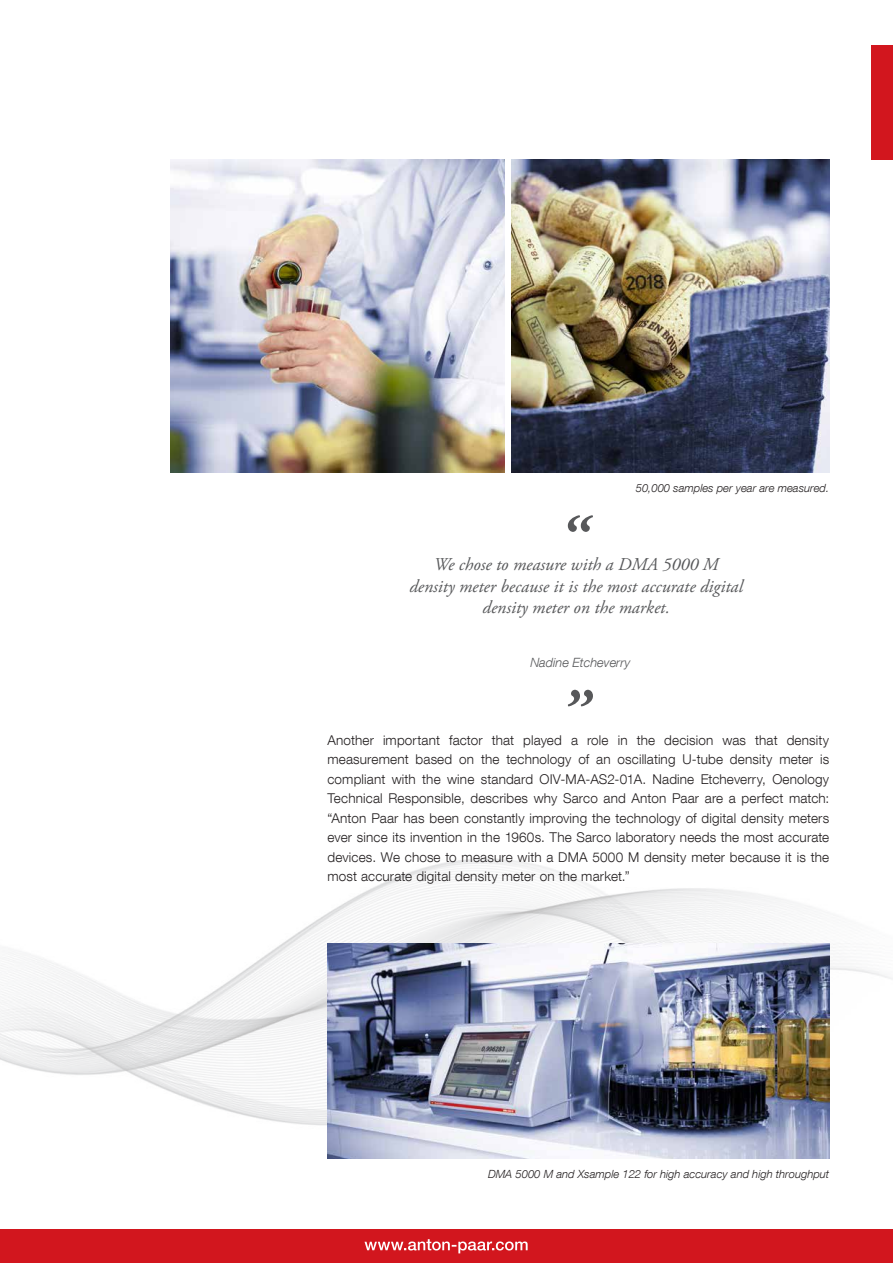
<style>
.page{position:relative;width:893px;height:1263px;background:#fff}
.page>*{position:absolute;margin:0;border:0;box-sizing:border-box;transform-origin:0 0}
.t1{font:italic 18px/21.6px "Adobe Garamond Pro";color:#57585a;text-align:center}
.t2{font:300 13.5px/19.5px "Helvetica Neue LT Com";letter-spacing:.01em;color:#231f20;text-align:justify}
.t3{font:italic 300 12.75px "Helvetica Neue LT Com";color:#57585a}
.t4{font:italic 300 11.25px "Helvetica Neue LT Com";color:#231f20}
</style>
<div class="page">
<div style="left:872px;top:45px;width:21px;height:114px;background:#d2161e"></div>
<img style="left:0;top:859px;width:893px;height:287px">
<svg style="left:568px;top:690px;width:25px;height:16px"></svg>
<svg style="left:568px;top:515px;width:25px;height:17px"></svg>
<img style="left:327px;top:944px;width:502px;height:214px">
<img style="left:170px;top:159px;width:335px;height:314px">
<img style="left:512px;top:159px;width:317px;height:314px">
<div style="left:0;top:1229px;width:893px;height:34px;background:#d2161e"></div>
<svg style="left:364px;top:1239px;width:164px;height:14px"></svg>
<p class="t4" style="left:636px;top:481px;width:195px">50,000 samples per year are measured.</p>
<h1 class="t1" style="left:409px;top:554px;width:335px">We chose to measure with a DMA 5000 M density meter because it is the most accurate digital density meter on the market.</h1>
<p class="t3" style="left:530px;top:654px;width:102px">Nadine Etcheverry</p>
<p class="t2" style="left:327px;top:730px;width:503px">Another important factor that played a role in the decision was that density measurement based on the technology of an oscillating U-tube density meter is compliant with the wine standard OIV-MA-AS2-01A. Nadine Etcheverry, Oenology Technical Responsible, describes why Sarco and Anton Paar are a perfect match: “Anton Paar has been constantly improving the technology of digital density meters ever since its invention in the 1960s. The Sarco laboratory needs the most accurate devices. We chose to measure with a DMA 5000 M density meter because it is the most accurate digital density meter on the market.”</p>
<p class="t4" style="left:488px;top:1167px;width:343px">DMA 5000 M and Xsample 122 for high accuracy and high throughput</p>
</div>
